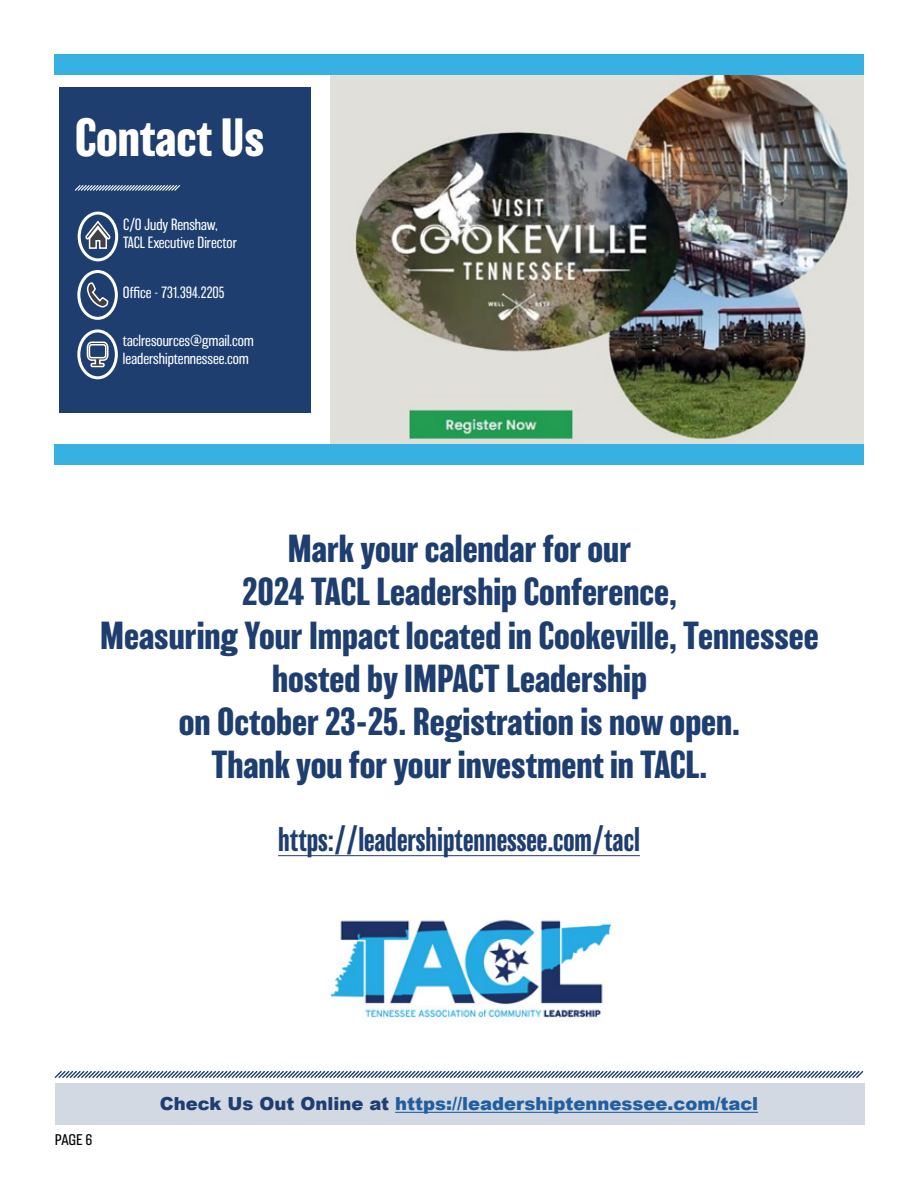
<style>
.page{position:relative;width:918px;height:1188px;background:#fff}
.page>*{position:absolute;margin:0;border:0;box-sizing:border-box;transform-origin:0 0}
.t1{font:700 49.5px "Balboa";color:#fff}
.t2{font:700 36px/43.2px "Balboa";color:#1e3e70;text-align:center}
.t3{font:condensed 31.5px "Balboa";color:#1e3e70}
.t4{font:900 18px "Arial";color:#215e9e}
.t5{font:200 15px/18px "Balboa";color:#fff}
.t6{font:200 15px "Balboa";letter-spacing:-.035em;color:#fff}
.t7{font:15px "Gineso Con Med";color:#000}
.s1{color:#1e3e70}
</style>
<div class="page">
<div style="left:55px;top:1083px;width:809px;height:42px;background:#d2d9e2"></div>
<hr style="left:395px;top:1112px;width:363px;height:1px;background:#215e9e">
<svg style="left:54px;top:1070px;width:810px;height:9px"></svg>
<hr style="left:278px;top:855px;width:362px;height:1px;background:#1e3e70">
<img style="left:328px;top:919px;width:285px;height:102px">
<div style="left:60px;top:88px;width:251px;height:325px;background:#1e3e70"></div>
<svg style="left:74px;top:185px;width:106px;height:6px"></svg>
<svg style="left:84px;top:219px;width:28px;height:31px"></svg>
<div style="left:78px;top:212px;width:40px;height:49px;border:3px solid #fff;border-radius:50%"></div>
<svg style="left:86px;top:282px;width:23px;height:26px"></svg>
<div style="left:77px;top:270px;width:41px;height:50px;border:3px solid #fff;border-radius:50%"></div>
<svg style="left:86px;top:341px;width:23px;height:27px"></svg>
<div style="left:77px;top:329px;width:41px;height:50px;border:3px solid #fff;border-radius:50%"></div>
<img style="left:330px;top:75px;width:533px;height:369px">
<div style="left:54px;top:54px;width:810px;height:21px;background:#37b0e2"></div>
<div style="left:55px;top:444px;width:809px;height:20px;background:#37b0e2"></div>
<h1 class="t1" style="left:75px;top:109px;width:191px">Contact Us</h1>
<p class="t5" style="left:123px;top:216px;width:115px">C/O Judy Renshaw,<br>TACL Executive Director</p>
<p class="t6" style="left:123px;top:284px;width:103px">Office - 731.394.2205</p>
<p class="t5" style="left:123px;top:332px;width:133px">taclresources@gmail.com leadershiptennessee.com</p>
<p class="t2" style="left:100px;top:527px;width:720px">Mark your calendar for our<br>2024 TACL Leadership Conference,<br>Measuring Your Impact located in Cookeville, Tennessee hosted by IMPACT Leadership<br>on October 23-25. Registration is now open.<br>Thank you for your investment in TACL.</p>
<p class="t3" style="left:278px;top:824px;width:363px">https://leadershiptennessee.com/tacl</p>
<p class="t7" style="left:55px;top:1131px;width:39px">PAGE 6</p>
<p class="t4" style="left:160px;top:1091px;width:600px"><span class="s1">Check Us Out Online at</span> https://leadershiptennessee.com/tacl</p>
</div>
